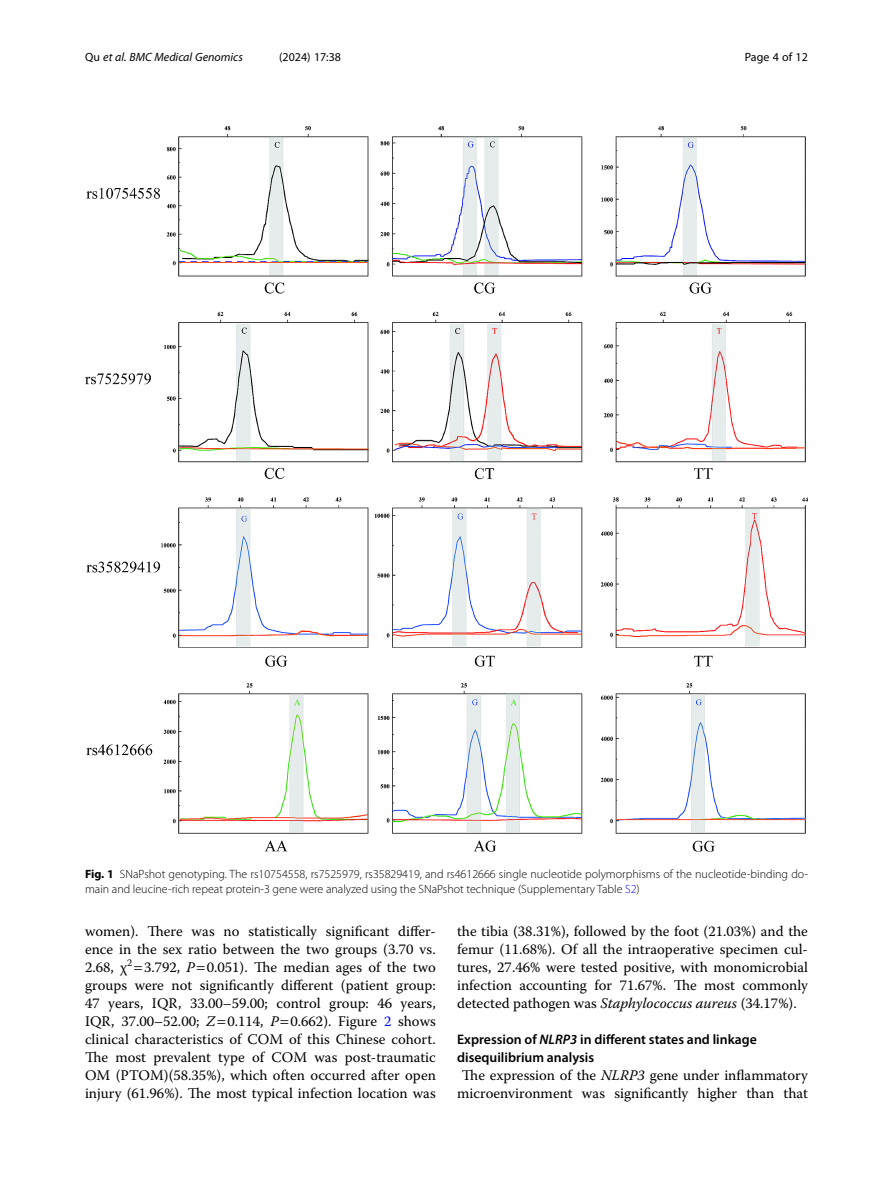
<style>
.page{position:relative;width:893px;height:1191px;background:#fff}
.page>*{position:absolute;margin:0;border:0;box-sizing:border-box;transform-origin:0 0}
.Body_Text{font:14.7px/18px "Warnock Pro";color:#000;text-align:justify}
.Head_2{font:600 13.8px/18px "Myriad Pro";color:#000}
.Figure_Caption{font:300 12px/15px "Myriad Pro";color:#000}
.t1{font:italic 12px "Myriad Pro";color:#000}
.t2{font:12px "Myriad Pro";color:#000}
.s1{font-style:normal}
.s2{font-weight:700}
.s3{color:#00f}
.s4{font-style:italic}
</style>
<div class="page">
<img style="left:85px;top:126px;width:723px;height:725px">
<p class="t1" style="left:85px;top:50px;width:159px"><span class="s1">Qu</span> et al. BMC Medical Genomics</p>
<p class="t2" style="left:279px;top:50px;width:63px">(2024) 17:38</p>
<p class="t2" style="left:745px;top:50px;width:65px">Page 4 of 12</p>
<p class="Figure_Caption" style="left:85px;top:866px;width:724px"><span class="s2">Fig. 1</span> SNaPshot genotyping. The rs10754558, rs7525979, rs35829419, and rs4612666 single nucleotide polymorphisms of the nucleotide-binding do&shy;main and leucine-rich repeat protein-3 gene were analyzed using the SNaPshot technique (Supplementary Table <span class="s3">S2</span>)</p>
<p class="Body_Text" style="left:85px;top:922px;width:352px">women). There was no statistically significant differ&shy;ence in the sex ratio between the two groups (3.70 vs.<br>2.68, χ<sup>2</sup> 3.792, <span class="s4">P</span> 0.051). The median ages of the two groups were not significantly different (patient group:<br>47 years, IQR, 33.00–59.00; control group: 46 years, IQR, 37.00–52.00; <span class="s4">Z</span> 0.114, <span class="s4">P</span> 0.662). Figure <span class="s3">2</span> shows clinical characteristics of COM of this Chinese cohort.<br>The most prevalent type of COM was post-traumatic OM (PTOM)(58.35%), which often occurred after open injury (61.96%). The most typical infection location was</p>
<p class="Body_Text" style="left:457px;top:922px;width:352px">the tibia (38.31%), followed by the foot (21.03%) and the femur (11.68%). Of all the intraoperative specimen cul&shy;tures, 27.46% were tested positive, with monomicrobial infection accounting for 71.67%. The most commonly detected pathogen was <span class="s4">Staphylococcus aureus</span> (34.17%).</p>
<p class="Head_2" style="left:457px;top:1030px;width:301px">Expression of <span class="s4">NLRP3</span> in different states and linkage disequilibrium analysis</p>
<p class="Body_Text" style="left:457px;top:1066px;width:352px;text-align:center">The expression of the <span class="s4">NLRP3</span> gene under inflammatory microenvironment was significantly higher than that</p>
</div>
